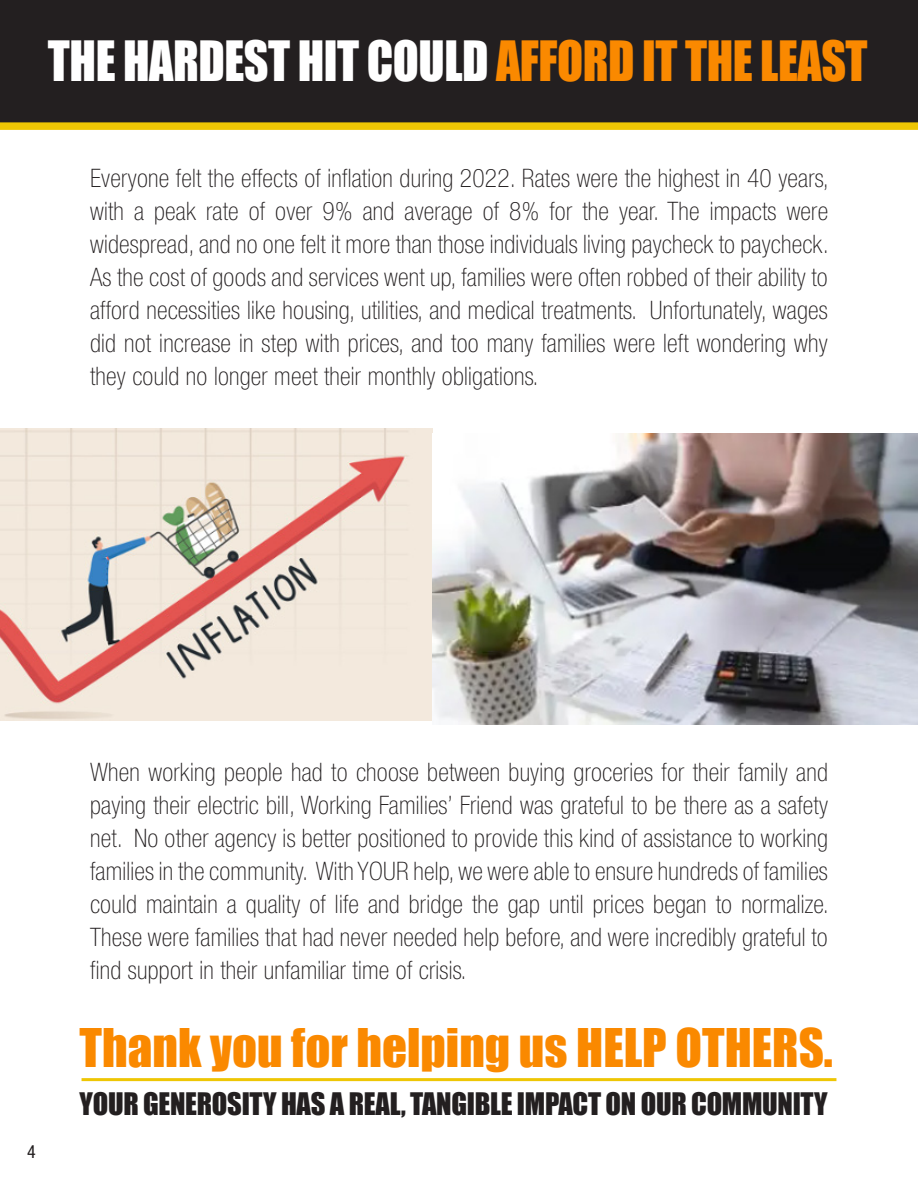
<style>
.page{position:relative;width:918px;height:1188px;background:#fff}
.page>*{position:absolute;margin:0;border:0;box-sizing:border-box;transform-origin:0 0}
.t1{font:51px "Impact";letter-spacing:-.01em;color:#fff;scale:.94 1}
.t2{font:48.9px "Impact";color:#fa8900}
.t3{font:28.5px "Impact";letter-spacing:-.01em;color:#231f20}
.t4{font:100 condensed 25.5px/33px "Helvetica Neue";letter-spacing:.01em;color:#231f20;text-align:justify}
.t5{font:condensed 18px "Helvetica Neue";color:#231f20}
.s1{color:#fa8900}
</style>
<div class="page">
<div style="left:0;top:0;width:918px;height:130px;background:#231f20"></div>
<img style="left:0;top:429px;width:433px;height:291px">
<img style="left:433px;top:433px;width:485px;height:292px">
<hr style="left:82px;top:1078px;width:754px;height:3px;background:#eec604">
<h1 class="t1" style="left:48px;top:21px;width:874px">THE HARDEST HIT COULD <span class="s1">AFFORD IT THE LEAST</span></h1>
<p class="t4" style="left:90px;top:161px;width:740px">Everyone felt the effects of inflation during 2022. Rates were the highest in 40 years, with a peak rate of over 9% and average of 8% for the year. The impacts were widespread, and no one felt it more than those individuals living paycheck to paycheck.<br>As the cost of goods and services went up, families were often robbed of their ability to afford necessities like housing, utilities, and medical treatments. Unfortunately, wages did not increase in step with prices, and too many families were left wondering why they could no longer meet their monthly obligations.</p>
<p class="t5" style="left:27px;top:1142px;width:10px">4</p>
<p class="t4" style="left:90px;top:755px;width:740px">When working people had to choose between buying groceries for their family and paying their electric bill, Working Families’ Friend was grateful to be there as a safety net. No other agency is better positioned to provide this kind of assistance to working families in the community. With YOUR help, we were able to ensure hundreds of families could maintain a quality of life and bridge the gap until prices began to normalize.<br>These were families that had never needed help before, and were incredibly grateful to find support in their unfamiliar time of crisis.</p>
<h2 class="t2" style="left:80px;top:1010px;width:755px">Thank you for helping us HELP OTHERS.</h2>
<p class="t3" style="left:80px;top:1081px;width:750px">YOUR GENEROSITY HAS A REAL, TANGIBLE IMPACT ON OUR COMMUNITY</p>
</div>
